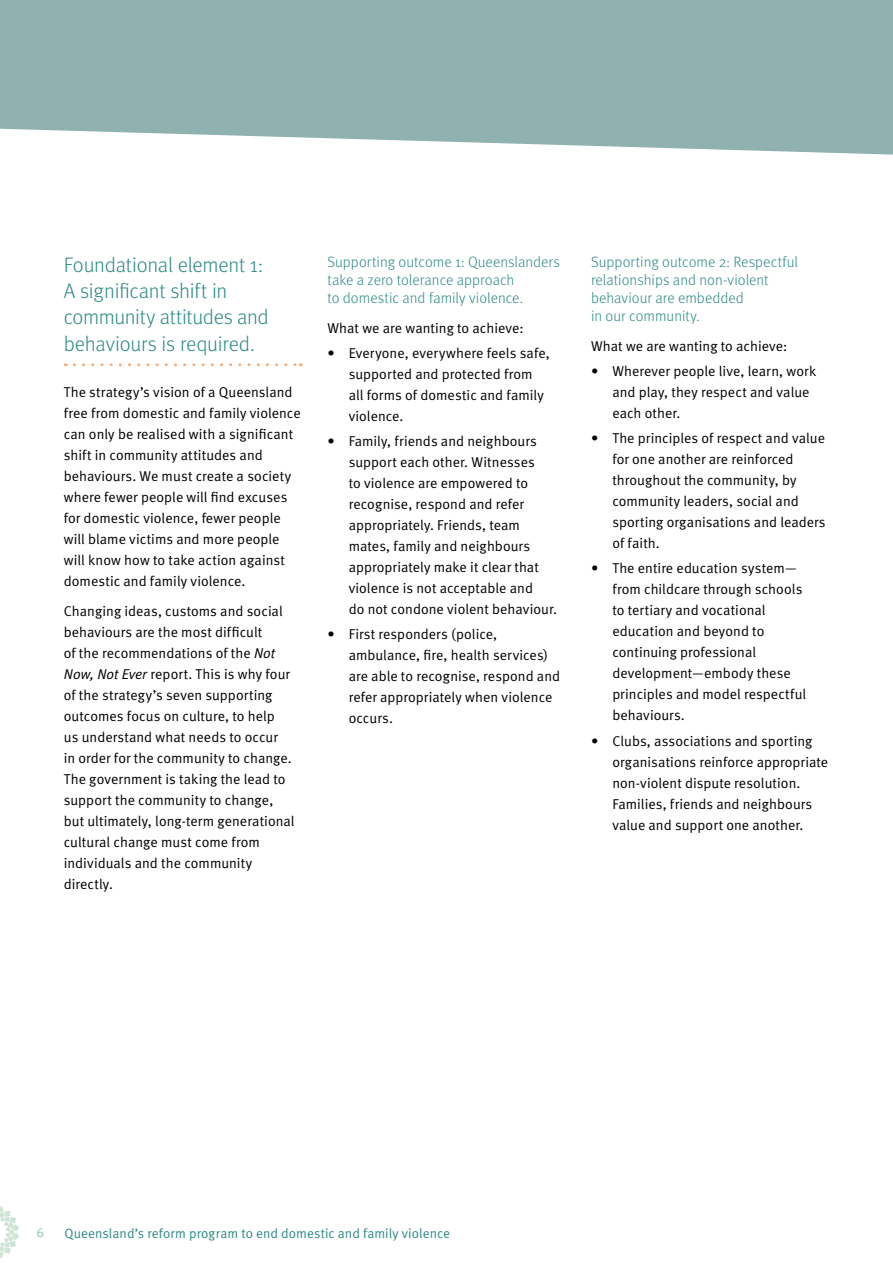
<style>
.page{position:relative;width:893px;height:1263px;background:#fff}
.page>*{position:absolute;margin:0;border:0;box-sizing:border-box;transform-origin:0 0}
.t1{font:300 21px/26.2px "Meta";letter-spacing:-.01em;color:#2d8a87}
.t2{font:300 15px/18px "Meta";color:#2d8a87}
.t3{font:14.25px/21px "Meta Normal LF";letter-spacing:.005em;color:#000}
.t4{font:13.5px "Meta Normal";letter-spacing:.005em;color:#2d8a87}
.t5{font:13.5px "Meta Normal LF";color:#8fc9ad}
.s1{font-style:italic}
</style>
<div class="page">
<svg style="left:0;top:0;width:893px;height:155px;background:#98b7b6"></svg>
<svg style="left:0;top:1206px;width:19px;height:52px"></svg>
<svg style="left:892px;top:1px;width:1px;height:154px"></svg>
<svg style="left:74px;top:363px;width:227px;height:3px"></svg>
<h1 class="t1" style="left:64px;top:251px;width:206px">Foundational element 1:<br>A significant shift in community attitudes and behaviours is required.</h1>
<p class="t3" style="left:64px;top:381px;width:238px">The strategy’s vision of a Queensland free from domestic and family violence can only be realised with a significant shift in community attitudes and behaviours. We must create a society where fewer people will find excuses for domestic violence, fewer people will blame victims and more people will know how to take action against domestic and family violence.</p>
<p class="t3" style="left:64px;top:600px;width:232px">Changing ideas, customs and social behaviours are the most difficult<br>of the recommendations of the <span class="s1">Not<br>Now, Not Ever</span> report. This is why four of the strategy’s seven supporting outcomes focus on culture, to help<br>us understand what needs to occur<br>in order for the community to change.<br>The government is taking the lead to support the community to change, but ultimately, long-term generational cultural change must come from individuals and the community directly.</p>
<p class="t2" style="left:327px;top:253px;width:234px">Supporting outcome 1: Queenslanders take a zero tolerance approach<br>to domestic and family violence.</p>
<p class="t3" style="left:327px;top:317px;width:198px">What we are wanting to achieve:</p>
<p class="t3" style="left:349px;top:342px;width:203px;text-indent:-21px">• Everyone, everywhere feels safe, supported and protected from all forms of domestic and family violence.</p>
<p class="t3" style="left:349px;top:430px;width:210px;text-indent:-21px">• Family, friends and neighbours support each other. Witnesses<br>to violence are empowered to recognise, respond and refer appropriately. Friends, team mates, family and neighbours appropriately make it clear that violence is not acceptable and<br>do not condone violent behaviour.</p>
<p class="t3" style="left:349px;top:624px;width:213px;text-indent:-21px">• First responders (police, ambulance, fire, health services) are able to recognise, respond and refer appropriately when violence occurs.</p>
<p class="t2" style="left:591px;top:253px;width:209px">Supporting outcome 2: Respectful relationships and non-violent behaviour are embedded<br>in our community.</p>
<p class="t3" style="left:591px;top:335px;width:198px">What we are wanting to achieve:</p>
<p class="t3" style="left:612px;top:360px;width:205px;text-indent:-21px">• Wherever people live, learn, work and play, they respect and value each other.</p>
<p class="t3" style="left:612px;top:427px;width:215px;text-indent:-21px">• The principles of respect and value for one another are reinforced throughout the community, by community leaders, social and sporting organisations and leaders of faith.</p>
<p class="t3" style="left:612px;top:558px;width:195px;text-indent:-21px">• The entire education system— from childcare through schools to tertiary and vocational education and beyond to continuing professional development—embody these principles and model respectful behaviours.</p>
<p class="t3" style="left:612px;top:730px;width:217px;text-indent:-21px">• Clubs, associations and sporting organisations reinforce appropriate non-violent dispute resolution.<br>Families, friends and neighbours value and support one another.</p>
<p class="t5" style="left:37px;top:1225px;width:9px">6</p>
<p class="t4" style="left:65px;top:1225px;width:387px">Queensland’s reform program to end domestic and family violence</p>
</div>
